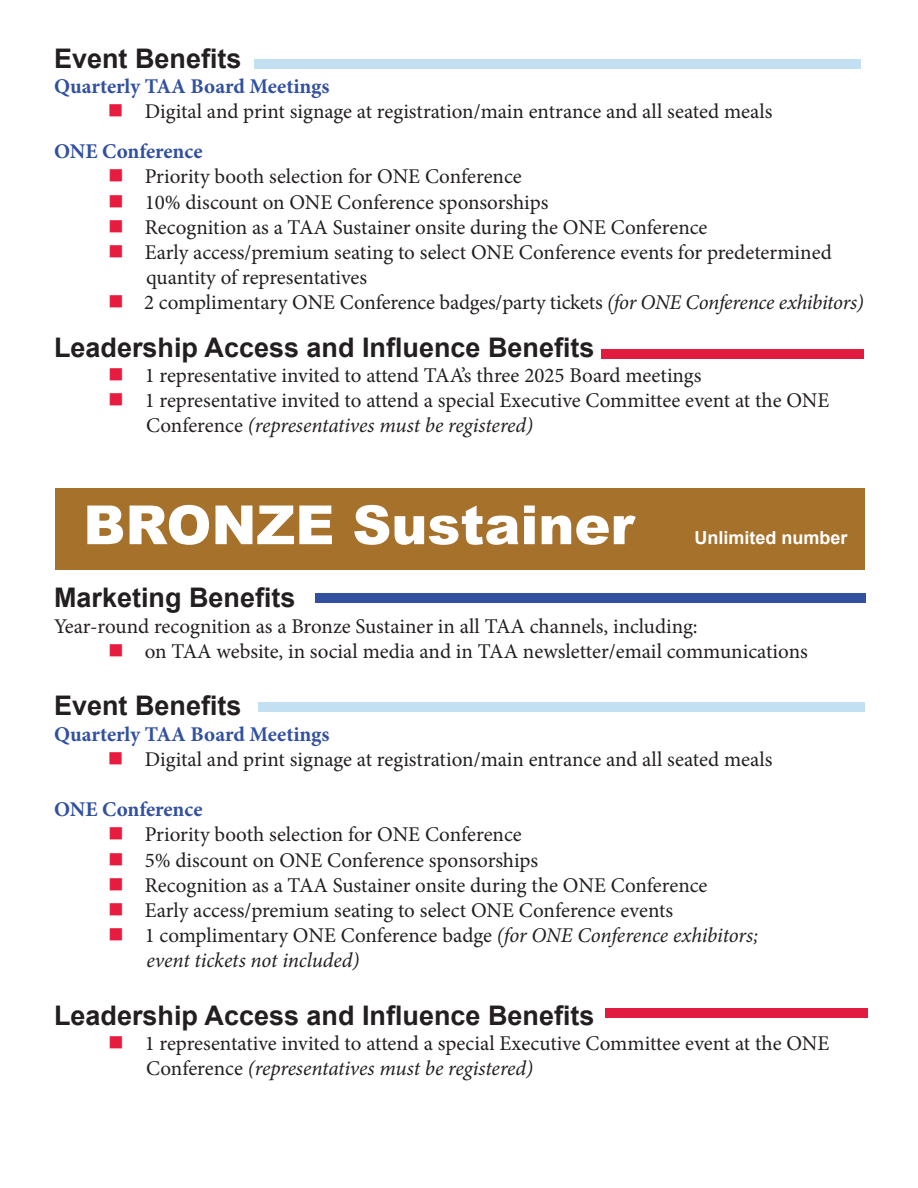
<style>
.page{position:relative;width:918px;height:1188px;background:#fff}
.page>*{position:absolute;margin:0;border:0;box-sizing:border-box;transform-origin:0 0}
.t1{font:900 54px "Arial";color:#fff}
.t2{font:700 27px "Arial";color:#231f20}
.t3{font:21px/25.2px "Minion Pro";color:#231f20}
.t4{font:700 21px "Minion Pro";color:#3250a0}
.t5{font:italic 21px "Minion Pro";letter-spacing:-.005em;color:#231f20}
.t6{font:700 18px "Arial";color:#fff}
.s1{color:#e61b3d}
.s2{font-style:italic}
</style>
<div class="page">
<div style="left:254px;top:60px;width:606px;height:9px;background:#c2e0f1"></div>
<div style="left:601px;top:350px;width:263px;height:9px;background:#e21c40"></div>
<div style="left:55px;top:489px;width:810px;height:81px;background:#a6712b"></div>
<div style="left:315px;top:593px;width:551px;height:9px;background:#3250a0"></div>
<div style="left:258px;top:702px;width:607px;height:9px;background:#c2e0f1"></div>
<div style="left:605px;top:1009px;width:263px;height:9px;background:#e21c40"></div>
<p class="t2" style="left:54px;top:39px;width:189px">Event Benefits</p>
<p class="t4" style="left:54px;top:71px;width:277px">Quarterly TAA Board Meetings</p>
<p class="t3" style="left:108px;top:99px;width:666px"><span class="s1">■</span> Digital and print signage at registration/main entrance and all seated meals</p>
<p class="t4" style="left:54px;top:137px;width:150px">ONE Conference</p>
<p class="t3" style="left:108px;top:164px;width:415px"><span class="s1">■</span> Priority booth selection for ONE Conference</p>
<p class="t3" style="left:108px;top:189px;width:442px"><span class="s1">■</span> 10% discount on ONE Conference sponsorships</p>
<p class="t3" style="left:108px;top:215px;width:601px"><span class="s1">■</span> Recognition as a TAA Sustainer onsite during the ONE Conference</p>
<p class="t3" style="left:108px;top:240px;width:725px"><span class="s1">■</span> Early access/premium seating to select ONE Conference events for predetermined</p>
<p class="t3" style="left:146px;top:265px;width:223px">quantity of representatives</p>
<p class="t3" style="left:108px;top:290px;width:757px"><span class="s1">■</span> 2 complimentary ONE Conference badges/party tickets <span class="s2">(for ONE Conference exhibitors)</span></p>
<p class="t2" style="left:54px;top:328px;width:542px">Leadership Access and Influence Benefits</p>
<p class="t3" style="left:108px;top:363px;width:595px"><span class="s1">■</span> 1 representative invited to attend TAA’s three 2025 Board meetings</p>
<p class="t3" style="left:146px;top:388px;width:685px;text-indent:-38px"><span class="s1">■</span> 1 representative invited to attend a special Executive Committee event at the ONE<br>Conference <span class="s2">(representatives must be registered)</span></p>
<p class="t1" style="left:83px;top:486px;width:552px">BRONZE Sustainer</p>
<p class="t6" style="left:695px;top:525px;width:155px">Unlimited number</p>
<p class="t2" style="left:54px;top:579px;width:243px">Marketing Benefits</p>
<p class="t3" style="left:54px;top:613px;width:645px">Year-round recognition as a Bronze Sustainer in all TAA channels, including:</p>
<p class="t3" style="left:108px;top:639px;width:701px"><span class="s1">■</span> on TAA website, in social media and in TAA newsletter/email communications</p>
<p class="t2" style="left:54px;top:687px;width:189px">Event Benefits</p>
<p class="t4" style="left:54px;top:719px;width:277px">Quarterly TAA Board Meetings</p>
<p class="t3" style="left:108px;top:747px;width:666px"><span class="s1">■</span> Digital and print signage at registration/main entrance and all seated meals</p>
<p class="t4" style="left:54px;top:795px;width:150px">ONE Conference</p>
<p class="t3" style="left:108px;top:822px;width:415px"><span class="s1">■</span> Priority booth selection for ONE Conference</p>
<p class="t3" style="left:108px;top:847px;width:432px"><span class="s1">■</span> 5% discount on ONE Conference sponsorships</p>
<p class="t3" style="left:108px;top:873px;width:601px"><span class="s1">■</span> Recognition as a TAA Sustainer onsite during the ONE Conference</p>
<p class="t3" style="left:108px;top:898px;width:567px"><span class="s1">■</span> Early access/premium seating to select ONE Conference events</p>
<p class="t3" style="left:108px;top:923px;width:652px"><span class="s1">■</span> 1 complimentary ONE Conference badge <span class="s2">(for ONE Conference exhibitors;</span></p>
<p class="t5" style="left:146px;top:946px;width:214px">event tickets not included)</p>
<p class="t2" style="left:54px;top:996px;width:542px">Leadership Access and Influence Benefits</p>
<p class="t3" style="left:146px;top:1031px;width:685px;text-indent:-38px"><span class="s1">■</span> 1 representative invited to attend a special Executive Committee event at the ONE<br>Conference <span class="s2">(representatives must be registered)</span></p>
</div>
